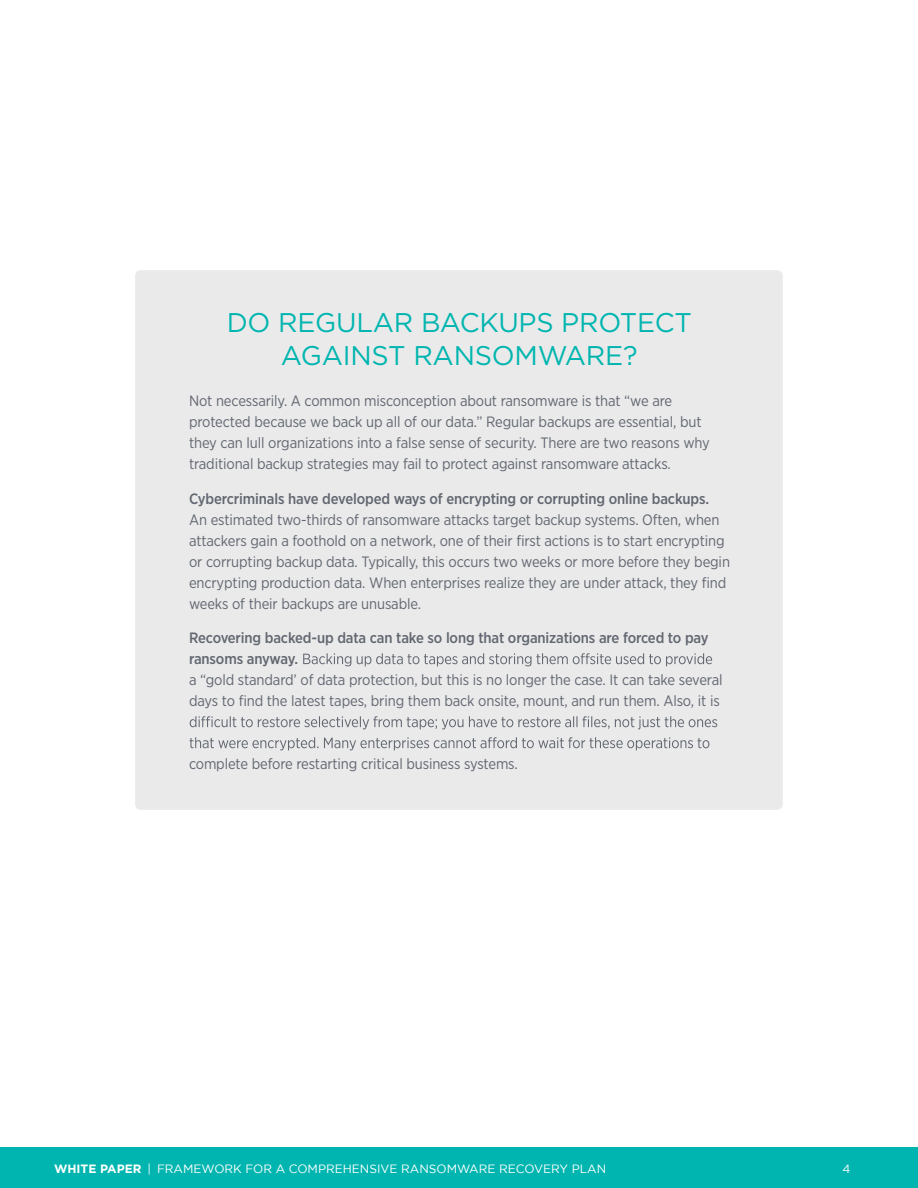
<style>
.page{position:relative;width:918px;height:1188px;background:#fff}
.page>*{position:absolute;margin:0;border:0;box-sizing:border-box;transform-origin:0 0}
.t1{font:27px/32.4px "Gotham";letter-spacing:-.01em;color:#00b5af;text-align:center}
.t2{font:15px/21px "Gotham Narrow";letter-spacing:-.01em;color:#626770}
.t3{font:500 15px/21px "Gotham Narrow";letter-spacing:-.01em;color:#626770}
.t4{font:12px "Gotham";color:#fff}
.s1{font-weight:700}
</style>
<div class="page">
<div style="left:0;top:1148px;width:918px;height:40px;background:#00b5af"></div>
<div style="left:135px;top:270px;width:648px;height:540px;background:#eaeaeb;border-radius:5px"></div>
<svg style="left:303px;top:653px;width:409px;height:13px"></svg>
<svg style="left:190px;top:716px;width:527px;height:13px"></svg>
<svg style="left:190px;top:737px;width:519px;height:13px"></svg>
<h1 class="t1" style="left:227px;top:306px;width:467px">DO REGULAR BACKUPS PROTECT<br>AGAINST RANSOMWARE?</h1>
<p class="t2" style="left:189px;top:390px;width:523px">Not necessarily. A common misconception about ransomware is that “we are protected because we back up all of our data.” Regular backups are essential, but they can lull organizations into a false sense of security. There are two reasons why traditional backup strategies may fail to protect against ransomware attacks.</p>
<p class="t3" style="left:189px;top:488px;width:522px">Cybercriminals have developed ways of encrypting or corrupting online backups.</p>
<p class="t2" style="left:189px;top:509px;width:543px">An estimated two-thirds of ransomware attacks target backup systems. Often, when attackers gain a foothold on a network, one of their first actions is to start encrypting or corrupting backup data. Typically, this occurs two weeks or more before they begin encrypting production data. When enterprises realize they are under attack, they find weeks of their backups are unusable.</p>
<p class="t3" style="left:189px;top:627px;width:521px">Recovering backed-up data can take so long that organizations are forced to pay ransoms anyway.</p>
<p class="t2" style="left:189px;top:669px;width:535px">a “gold standard’ of data protection, but this is no longer the case. It can take several days to find the latest tapes, bring them back onsite, mount, and run them. Also, it is</p>
<p class="t2" style="left:189px;top:753px;width:330px">complete before restarting critical business systems.</p>
<p class="t4" style="left:54px;top:1162px;width:554px"><span class="s1">WHITE PAPER</span> | FRAMEWORK FOR A COMPREHENSIVE RANSOMWARE RECOVERY PLAN</p>
<p class="t4" style="left:842px;top:1162px;width:10px">4</p>
</div>
